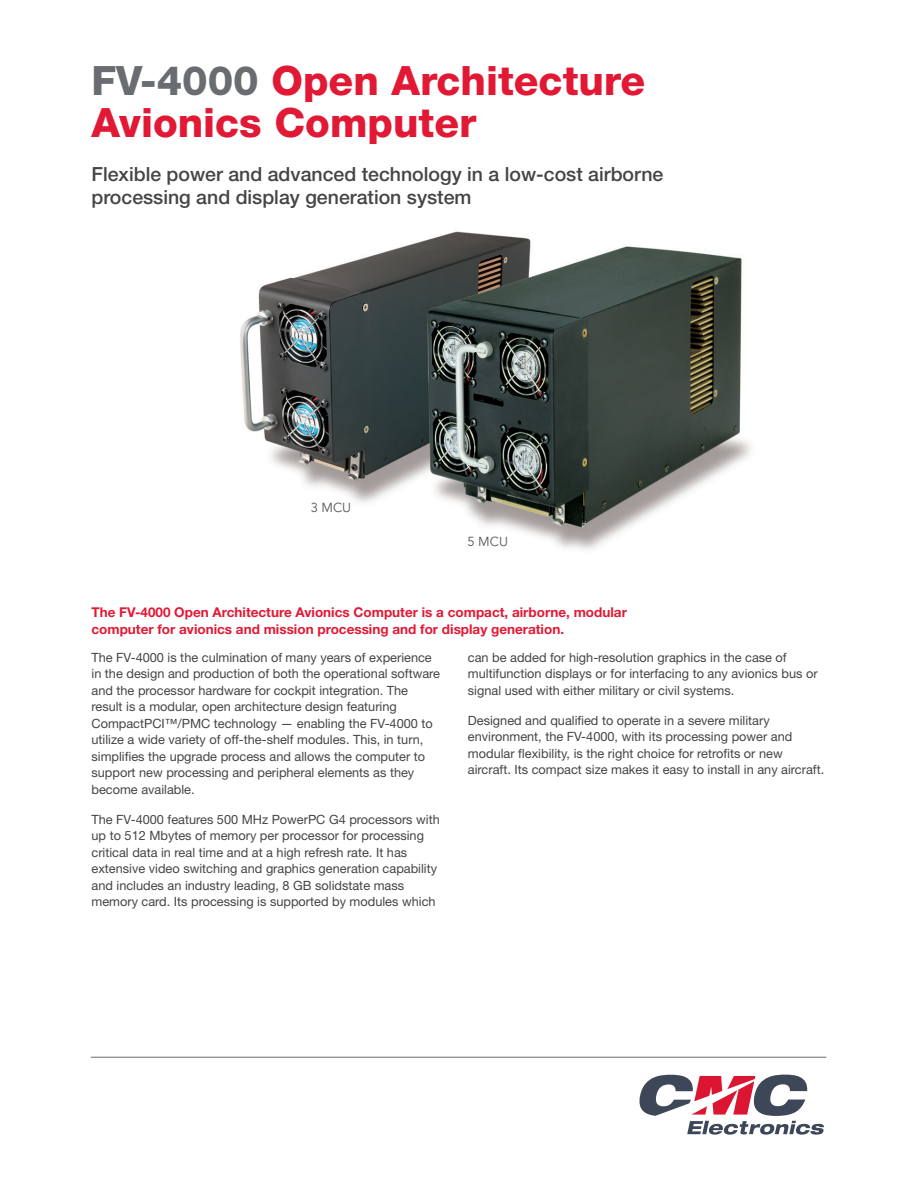
<style>
.page{position:relative;width:918px;height:1188px;background:#fff}
.page>*{position:absolute;margin:0;border:0;box-sizing:border-box;transform-origin:0 0}
.t1{font:800 40.5px/42px "Helvetica Neue LT Std";color:#e21935}
.t2{font:500 19.5px/22.5px "Helvetica Neue LT Std";color:#454446}
.Intro_Text{font:700 13.5px/16.5px "Helvetica Neue LT Std";color:#e21935}
.t3{font:13.05px "Avenir LT Std";color:#57585a}
.Intro_Text-2{font:12.75px/16.5px "Helvetica Neue LT Std";color:#454446}
.s1{color:#696c70}
</style>
<div class="page">
<hr style="left:91px;top:1057px;width:735px;height:1px;background:#696c70">
<svg style="left:639px;top:1075px;width:185px;height:60px"></svg>
<img style="left:240px;top:231px;width:511px;height:319px">
<p class="t1" style="left:92px;top:59px;width:555px"><span class="s1">FV-4000</span> Open Architecture<br>Avionics Computer</p>
<p class="t2" style="left:92px;top:163px;width:573px">Flexible power and advanced technology in a low-cost airborne processing and display generation system</p>
<p class="t3" style="left:311px;top:500px;width:42px">3 MCU</p>
<p class="t3" style="left:467px;top:534px;width:42px">5 MCU</p>
<p class="Intro_Text" style="left:92px;top:604px;width:537px">The FV-4000 Open Architecture Avionics Computer is a compact, airborne, modular computer for avionics and mission processing and for display generation.</p>
<p class="Intro_Text-2" style="left:92px;top:649px;width:350px">The FV-4000 is the culmination of many years of experience in the design and production of both the operational software and the processor hardware for cockpit integration. The result is a modular, open architecture design featuring CompactPCI™/PMC technology — enabling the FV-4000 to utilize a wide variety of off-the-shelf modules. This, in turn, simplifies the upgrade process and allows the computer to support new processing and peripheral elements as they become available.</p>
<p class="Intro_Text-2" style="left:92px;top:811px;width:350px">The FV-4000 features 500 MHz PowerPC G4 processors with up to 512 Mbytes of memory per processor for processing critical data in real time and at a high refresh rate. It has extensive video switching and graphics generation capability and includes an industry leading, 8 GB solidstate mass memory card. Its processing is supported by modules which</p>
<p class="Intro_Text-2" style="left:468px;top:649px;width:351px">can be added for high-resolution graphics in the case of multifunction displays or for interfacing to any avionics bus or signal used with either military or civil systems.</p>
<p class="Intro_Text-2" style="left:468px;top:712px;width:358px">Designed and qualified to operate in a severe military environment, the FV-4000, with its processing power and modular flexibility, is the right choice for retrofits or new aircraft. Its compact size makes it easy to install in any aircraft.</p>
</div>
